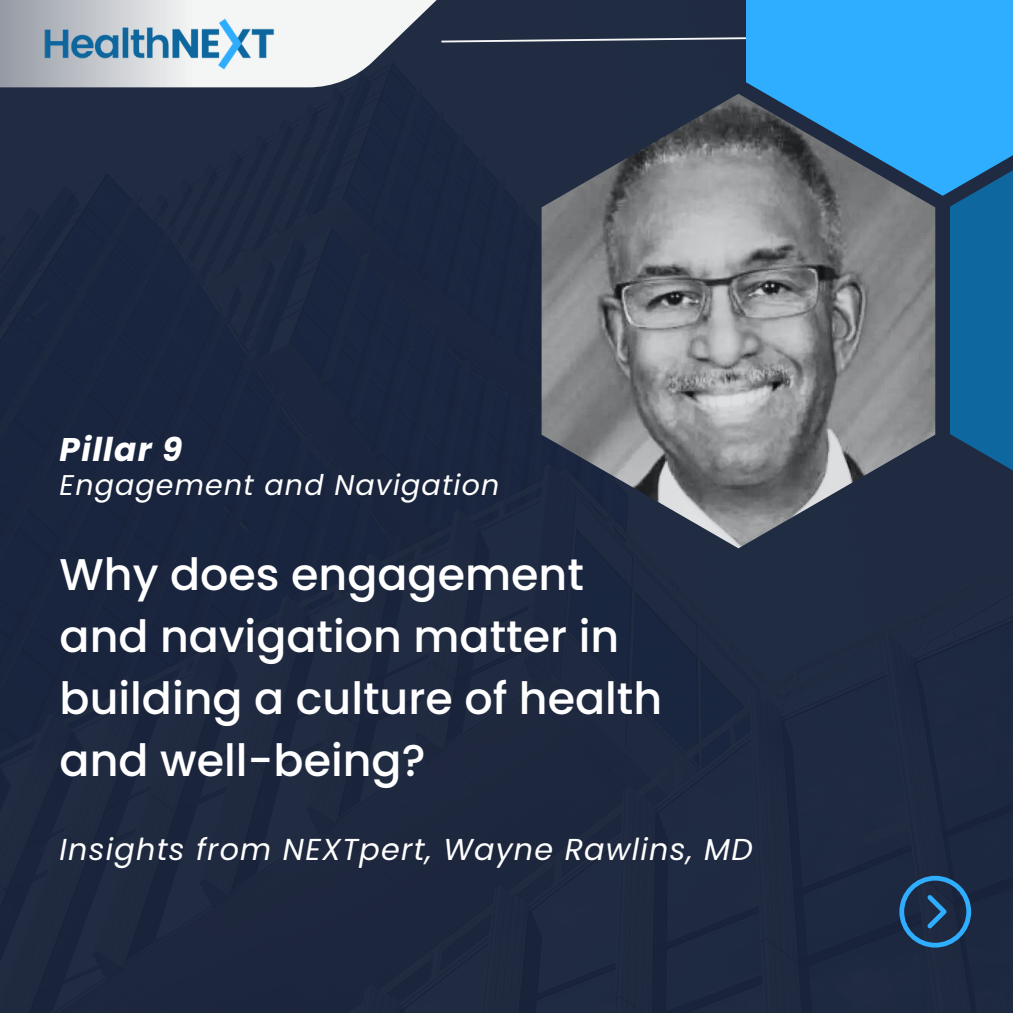
<style>
.page{position:relative;width:1013px;height:1013px;background:#fff}
.page>*{position:absolute;margin:0;border:0;box-sizing:border-box;transform-origin:0 0}
.t1{font:500 44.38px/61.9px "Poppins";color:#fff}
.t2{font:italic 700 32.75px "Poppins";letter-spacing:.04em;color:#fff}
.t3{font:italic 30.25px "Poppins";letter-spacing:.04em;color:#fff}
.t4{font:italic 28.5px "Poppins";letter-spacing:.04em;color:#fff}
</style>
<div class="page">
<div style="left:0;top:87px;width:1012px;height:925px;background:#1d283f"></div>
<img style="left:541px;top:94px;width:394px;height:454px">
<svg style="left:745px;top:87px;width:267px;height:109px;background:#4081ad"></svg>
<svg style="left:949px;top:93px;width:63px;height:454px;background:#196193"></svg>
<svg style="left:0;top:0;width:1012px;height:87px"></svg>
<img style="left:43px;top:0;width:231px;height:98px">
<svg style="left:899px;top:875px;width:72px;height:72px;background:#21466b"></svg>
<p class="t2" style="left:60px;top:426px;width:124px">Pillar 9</p>
<p class="t4" style="left:60px;top:465px;width:441px">Engagement and Navigation</p>
<p class="t1" style="left:60px;top:543px;width:604px">Why does engagement and navigation matter in building a culture of health and well-being?</p>
<p class="t3" style="left:60px;top:828px;width:694px">Insights from NEXTpert, Wayne Rawlins, MD</p>
</div>
